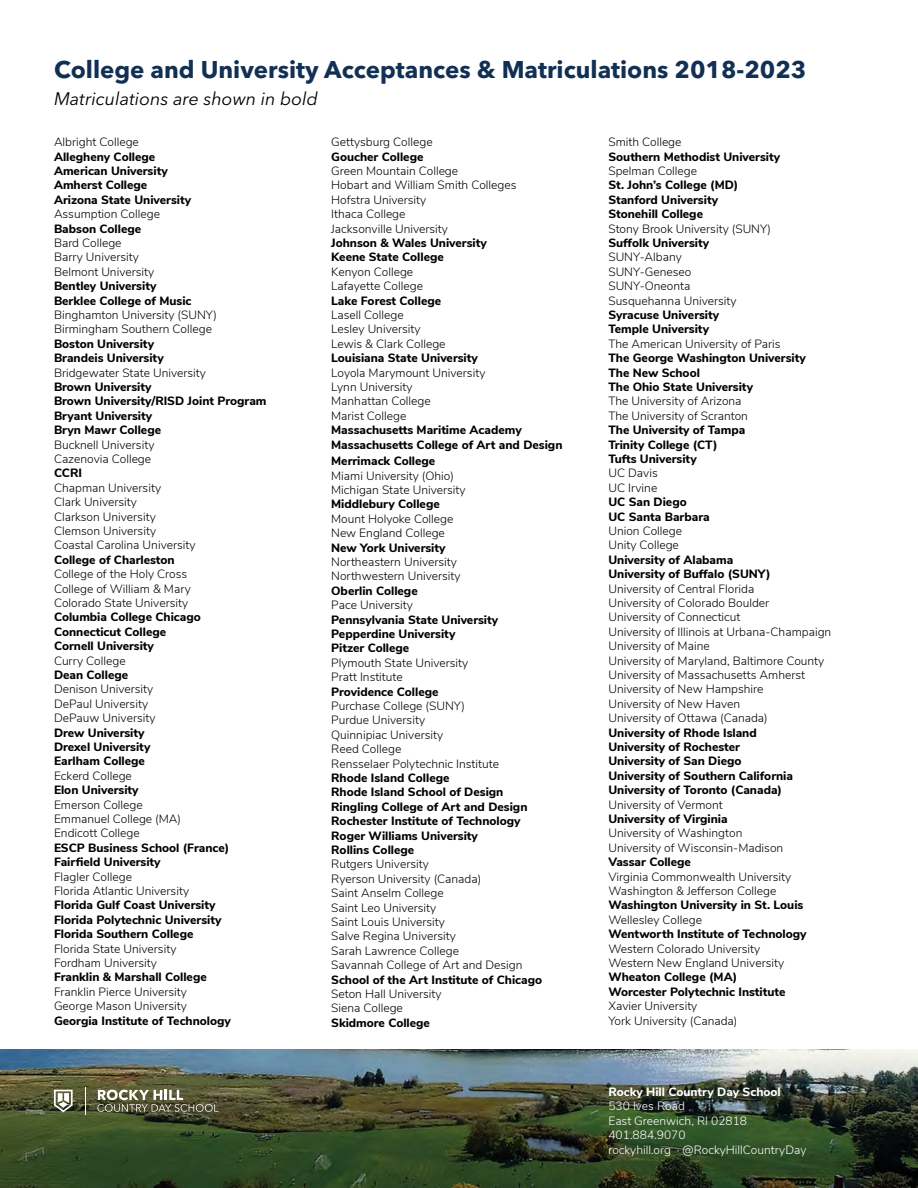
<style>
.page{position:relative;width:918px;height:1188px;background:#fff}
.page>*{position:absolute;margin:0;border:0;box-sizing:border-box;transform-origin:0 0}
.t1{font:700 24px "Avenir Next LT Pro";color:#123053}
.t2{font:italic 18px "Avenir Next LT Pro";color:#000}
.t3{font:300 12px/14.4px "Nunito Sans";color:#000}
.t4{font:800 12px/14.4px "Nunito Sans";color:#000}
.t5{font:300 12px/14.4px "Nunito Sans";color:#fff}
.t6{font:800 12px "Nunito Sans";color:#fff}
</style>
<div class="page">
<img style="left:0;top:1050px;width:918px;height:138px">
<svg style="left:54px;top:1090px;width:19px;height:22px"></svg>
<svg style="left:85px;top:1087px;width:1px;height:28px"></svg>
<svg style="left:97px;top:1090px;width:122px;height:22px;background:#797860"></svg>
<h1 class="t1" style="left:54px;top:55px;width:754px">College and University Acceptances &amp; Matriculations 2018-2023</h1>
<h2 class="t2" style="left:54px;top:88px;width:265px">Matriculations are shown in bold</h2>
<p class="t3" style="left:54px;top:134px;width:86px">Albright College</p>
<p class="t4" style="left:54px;top:149px;width:139px">Allegheny College<br>American University<br>Amherst College<br>Arizona State University</p>
<p class="t3" style="left:54px;top:206px;width:107px">Assumption College</p>
<p class="t4" style="left:54px;top:221px;width:89px">Babson College</p>
<p class="t3" style="left:54px;top:235px;width:102px">Bard College<br>Barry University<br>Belmont University</p>
<p class="t4" style="left:54px;top:278px;width:139px">Bentley University<br>Berklee College of Music</p>
<p class="t3" style="left:54px;top:307px;width:164px">Binghamton University (SUNY)<br>Birmingham Southern College</p>
<p class="t4" style="left:54px;top:336px;width:111px">Boston University<br>Brandeis University</p>
<p class="t3" style="left:54px;top:365px;width:154px">Bridgewater State University</p>
<p class="t4" style="left:54px;top:379px;width:214px">Brown University<br>Brown University/RISD Joint Program<br>Bryant University<br>Bryn Mawr College</p>
<p class="t3" style="left:54px;top:437px;width:102px">Bucknell University<br>Cazenovia College</p>
<p class="t4" style="left:54px;top:465px;width:30px">CCRI</p>
<p class="t3" style="left:54px;top:480px;width:143px">Chapman University<br>Clark University<br>Clarkson University<br>Clemson University<br>Coastal Carolina University</p>
<p class="t4" style="left:54px;top:552px;width:122px">College of Charleston</p>
<p class="t3" style="left:54px;top:566px;width:138px">College of the Holy Cross<br>College of William &amp; Mary<br>Colorado State University</p>
<p class="t4" style="left:54px;top:609px;width:148px">Columbia College Chicago<br>Connecticut College<br>Cornell University</p>
<p class="t3" style="left:54px;top:653px;width:73px">Curry College</p>
<p class="t4" style="left:54px;top:667px;width:76px">Dean College</p>
<p class="t3" style="left:54px;top:681px;width:103px">Denison University<br>DePaul University<br>DePauw University</p>
<p class="t4" style="left:54px;top:725px;width:98px">Drew University<br>Drexel University<br>Earlham College</p>
<p class="t3" style="left:54px;top:768px;width:79px">Eckerd College</p>
<p class="t4" style="left:54px;top:782px;width:86px">Elon University</p>
<p class="t3" style="left:54px;top:797px;width:129px">Emerson College<br>Emmanuel College (MA)<br>Endicott College</p>
<p class="t4" style="left:54px;top:840px;width:177px">ESCP Business School (France)<br>Fairfield University</p>
<p class="t3" style="left:54px;top:869px;width:137px">Flagler College<br>Florida Atlantic University</p>
<p class="t4" style="left:54px;top:897px;width:169px">Florida Gulf Coast University<br>Florida Polytechnic University<br>Florida Southern College</p>
<p class="t3" style="left:54px;top:941px;width:124px">Florida State University<br>Fordham University</p>
<p class="t4" style="left:54px;top:969px;width:154px">Franklin &amp; Marshall College</p>
<p class="t3" style="left:54px;top:984px;width:135px">Franklin Pierce University<br>George Mason University</p>
<p class="t4" style="left:54px;top:1013px;width:179px">Georgia Institute of Technology</p>
<p class="t3" style="left:331px;top:134px;width:103px">Gettysburg College</p>
<p class="t4" style="left:331px;top:149px;width:94px">Goucher College</p>
<p class="t3" style="left:331px;top:163px;width:187px">Green Mountain College<br>Hobart and William Smith Colleges<br>Hofstra University<br>Ithaca College<br>Jacksonville University</p>
<p class="t4" style="left:331px;top:235px;width:157px">Johnson &amp; Wales University<br>Keene State College</p>
<p class="t3" style="left:331px;top:264px;width:93px">Kenyon College<br>Lafayette College</p>
<p class="t4" style="left:331px;top:293px;width:112px">Lake Forest College</p>
<p class="t3" style="left:331px;top:307px;width:116px">Lasell College<br>Lesley University<br>Lewis &amp; Clark College</p>
<p class="t4" style="left:331px;top:350px;width:148px">Louisiana State University</p>
<p class="t3" style="left:331px;top:365px;width:156px">Loyola Marymount University<br>Lynn University<br>Manhattan College<br>Marist College</p>
<p class="t4" style="left:331px;top:422px;width:233px">Massachusetts Maritime Academy<br>Massachusetts College of Art and Design</p>
<p class="t4" style="left:331px;top:453px;width:106px">Merrimack College</p>
<p class="t3" style="left:331px;top:467px;width:136px">Miami University (Ohio)<br>Michigan State University</p>
<p class="t4" style="left:331px;top:496px;width:110px">Middlebury College</p>
<p class="t3" style="left:331px;top:511px;width:124px">Mount Holyoke College<br>New England College</p>
<p class="t4" style="left:331px;top:540px;width:116px">New York University</p>
<p class="t3" style="left:331px;top:554px;width:131px">Northeastern University<br>Northwestern University</p>
<p class="t4" style="left:331px;top:583px;width:88px">Oberlin College</p>
<p class="t3" style="left:331px;top:597px;width:83px">Pace University</p>
<p class="t4" style="left:331px;top:612px;width:169px">Pennsylvania State University<br>Pepperdine University<br>Pitzer College</p>
<p class="t3" style="left:331px;top:655px;width:139px">Plymouth State University<br>Pratt Institute</p>
<p class="t4" style="left:331px;top:684px;width:109px">Providence College</p>
<p class="t3" style="left:331px;top:698px;width:169px">Purchase College (SUNY)<br>Purdue University<br>Quinnipiac University<br>Reed College<br>Rensselaer Polytechnic Institute</p>
<p class="t4" style="left:331px;top:770px;width:198px">Rhode Island College<br>Rhode Island School of Design<br>Ringling College of Art and Design<br>Rochester Institute of Technology<br>Roger Williams University<br>Rollins College</p>
<p class="t3" style="left:331px;top:856px;width:193px">Rutgers University<br>Ryerson University (Canada)<br>Saint Anselm College<br>Saint Leo University<br>Saint Louis University<br>Salve Regina University<br>Sarah Lawrence College<br>Savannah College of Art and Design</p>
<p class="t4" style="left:331px;top:972px;width:213px">School of the Art Institute of Chicago</p>
<p class="t3" style="left:331px;top:986px;width:112px">Seton Hall University<br>Siena College</p>
<p class="t4" style="left:331px;top:1015px;width:100px">Skidmore College</p>
<p class="t3" style="left:608px;top:134px;width:75px">Smith College</p>
<p class="t4" style="left:608px;top:149px;width:173px">Southern Methodist University</p>
<p class="t3" style="left:608px;top:163px;width:90px">Spelman College</p>
<p class="t4" style="left:608px;top:177px;width:132px">St. John’s College (MD)<br>Stanford University<br>Stonehill College</p>
<p class="t3" style="left:608px;top:221px;width:164px">Stony Brook University (SUNY)</p>
<p class="t4" style="left:608px;top:235px;width:102px">Suffolk University</p>
<p class="t3" style="left:608px;top:249px;width:130px">SUNY-Albany<br>SUNY-Geneseo<br>SUNY-Oneonta<br>Susquehanna University</p>
<p class="t4" style="left:608px;top:307px;width:112px">Syracuse University<br>Temple University</p>
<p class="t3" style="left:608px;top:336px;width:174px">The American University of Paris</p>
<p class="t4" style="left:608px;top:350px;width:199px">The George Washington University<br>The New School<br>The Ohio State University</p>
<p class="t3" style="left:608px;top:393px;width:141px">The University of Arizona<br>The University of Scranton</p>
<p class="t4" style="left:608px;top:422px;width:139px">The University of Tampa<br>Trinity College (CT)<br>Tufts University</p>
<p class="t3" style="left:608px;top:465px;width:51px">UC Davis<br>UC Irvine</p>
<p class="t4" style="left:608px;top:494px;width:103px">UC San Diego<br>UC Santa Barbara</p>
<p class="t3" style="left:608px;top:523px;width:75px">Union College<br>Unity College</p>
<p class="t4" style="left:608px;top:552px;width:164px">University of Alabama<br>University of Buffalo (SUNY)</p>
<p class="t3" style="left:608px;top:581px;width:224px">University of Central Florida<br>University of Colorado Boulder<br>University of Connecticut<br>University of Illinois at Urbana-Champaign<br>University of Maine<br>University of Maryland, Baltimore County<br>University of Massachusetts Amherst<br>University of New Hampshire<br>University of New Haven<br>University of Ottawa (Canada)</p>
<p class="t4" style="left:608px;top:725px;width:186px">University of Rhode Island<br>University of Rochester<br>University of San Diego<br>University of Southern California<br>University of Toronto (Canada)</p>
<p class="t3" style="left:608px;top:797px;width:116px">University of Vermont</p>
<p class="t4" style="left:608px;top:811px;width:121px">University of Virginia</p>
<p class="t3" style="left:608px;top:825px;width:176px">University of Washington<br>University of Wisconsin-Madison</p>
<p class="t4" style="left:608px;top:854px;width:84px">Vassar College</p>
<p class="t3" style="left:608px;top:869px;width:184px">Virginia Commonwealth University<br>Washington &amp; Jefferson College</p>
<p class="t4" style="left:608px;top:897px;width:196px">Washington University in St. Louis</p>
<p class="t3" style="left:608px;top:912px;width:95px">Wellesley College</p>
<p class="t4" style="left:608px;top:926px;width:200px">Wentworth Institute of Technology</p>
<p class="t3" style="left:608px;top:941px;width:177px">Western Colorado University<br>Western New England University</p>
<p class="t4" style="left:608px;top:969px;width:179px">Wheaton College (MA)<br>Worcester Polytechnic Institute</p>
<p class="t3" style="left:608px;top:998px;width:131px">Xavier University<br>York University (Canada)</p>
<p class="t6" style="left:608px;top:1083px;width:174px">Rocky Hill Country Day School</p>
<p class="t5" style="left:608px;top:1098px;width:200px">530 Ives Road<br>East Greenwich, RI 02818<br>401.884.9070<br>rockyhill.org · @RockyHillCountryDay</p>
</div>
